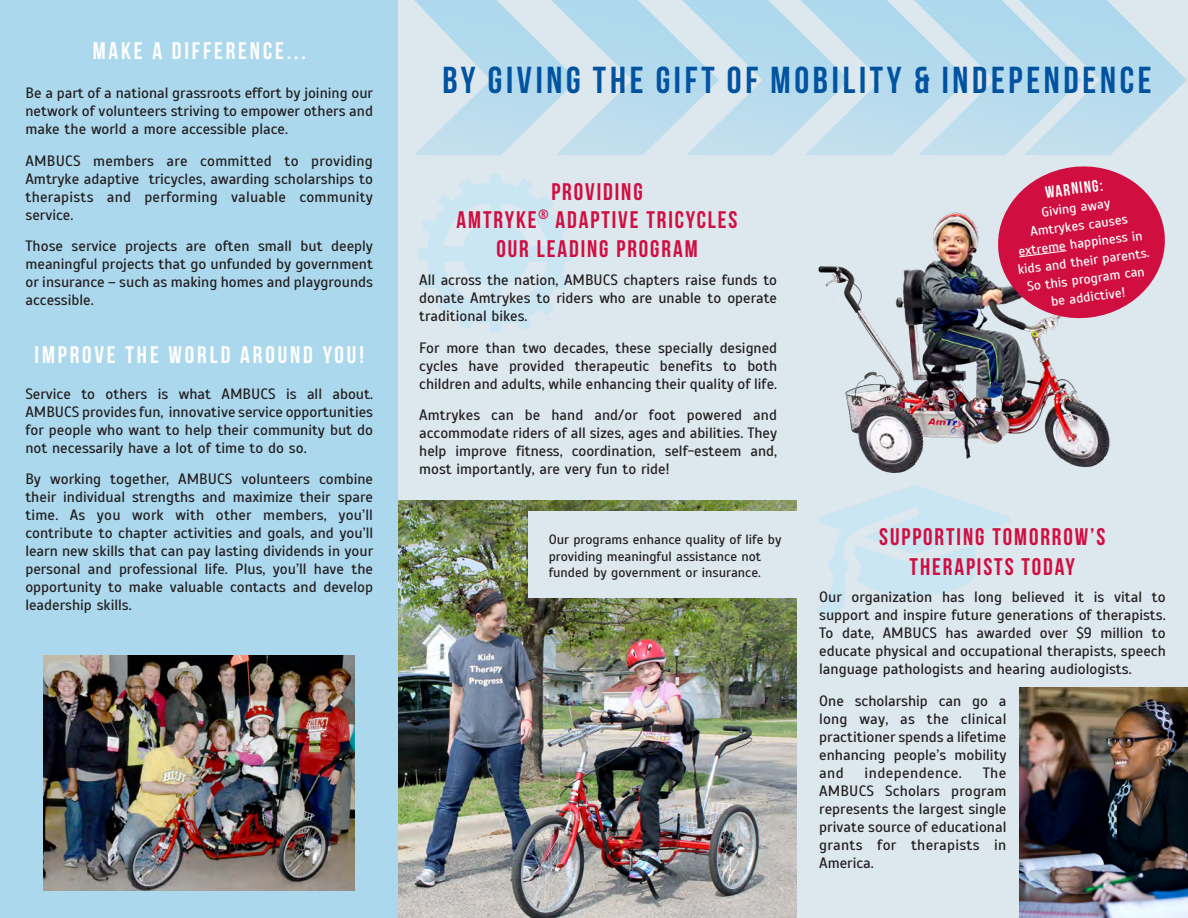
<style>
.page{position:relative;width:1188px;height:918px;background:#fff}
.page>*{position:absolute;margin:0;border:0;box-sizing:border-box;transform-origin:0 0}
.t1{font:37.5px "Bebas Neue";letter-spacing:.1em;color:#0153a0}
.t2{font:24px/28.5px "Bebas Neue";letter-spacing:.08em;color:#d10e40;text-align:center}
.t3{font:24px "Bebas Neue";letter-spacing:.12em;color:#fff}
.t4{font:16.5px "Bebas Neue";color:#fff}
.t5{font:15px/18px "Scada";color:#231f20;text-align:justify}
.t6{font:15px "Scada";letter-spacing:.03em;color:#231f20}
.t7{font:13.5px/16.5px "Scada";color:#231f20}
.t8{font:13.5px/18px "Scada";color:#fff;text-align:center}
</style>
<div class="page">
<div style="left:0;top:0;width:399px;height:918px;background:#acd8ed"></div>
<img style="left:44px;top:655px;width:311px;height:235px">
<div style="left:399px;top:0;width:789px;height:918px;background:#dce7ee"></div>
<svg style="left:418px;top:174px;width:156px;height:158px"></svg>
<svg style="left:816px;top:485px;width:194px;height:134px"></svg>
<img style="left:398px;top:500px;width:398px;height:418px">
<svg style="left:414px;top:0;width:773px;height:155px"></svg>
<img style="left:818px;top:212px;width:292px;height:261px">
<div style="left:528px;top:511px;width:269px;height:86px;background:#dce7ee"></div>
<img style="left:1020px;top:688px;width:168px;height:230px">
<svg style="left:993px;top:166px;width:172px;height:157px"></svg>
<p class="t3" style="left:93px;top:37px;width:215px">MAKE A DIFFERENCE...</p>
<p class="t5" style="left:25px;top:85px;width:349px">Be a part of a national grassroots effort by joining our network of volunteers striving to empower others and make the world a more accessible place.</p>
<p class="t5" style="left:25px;top:152px;width:349px">AMBUCS members are committed to providing Amtryke adaptive tricycles, awarding scholarships to therapists and performing valuable community service.</p>
<p class="t5" style="left:25px;top:238px;width:349px">Those service projects are often small but deeply meaningful projects that go unfunded by government or insurance – such as making homes and playgrounds accessible.</p>
<p class="t3" style="left:35px;top:341px;width:331px">IMPROVE THE WORLD AROUND YOU!</p>
<p class="t5" style="left:25px;top:385px;width:349px">Service to others is what AMBUCS is all about.<br>AMBUCS provides fun, innovative service opportunities for people who want to help their community but do not necessarily have a lot of time to do so.</p>
<p class="t5" style="left:25px;top:470px;width:349px">By working together, AMBUCS volunteers combine their individual strengths and maximize their spare time. As you work with other members, you’ll contribute to chapter activities and goals, and you’ll learn new skills that can pay lasting dividends in your personal and professional life. Plus, you’ll have the opportunity to make valuable contacts and develop leadership skills.</p>
<p class="t1" style="left:442px;top:60px;width:711px">BY GIVING THE GIFT OF MOBILITY &amp; INDEPENDENCE</p>
<p class="t2" style="left:457px;top:177px;width:282px">PROVIDING<br>AMTRYKE<sup>®</sup> ADAPTIVE TRICYCLES<br>OUR LEADING PROGRAM</p>
<p class="t5" style="left:419px;top:271px;width:359px">All across the nation, AMBUCS chapters raise funds to donate Amtrykes to riders who are unable to operate traditional bikes.</p>
<p class="t5" style="left:419px;top:339px;width:359px">For more than two decades, these specially designed cycles have provided therapeutic benefits to both children and adults, while enhancing their quality of life.</p>
<p class="t5" style="left:419px;top:406px;width:359px">Amtrykes can be hand and/or foot powered and accommodate riders of all sizes, ages and abilities. They help improve fitness, coordination, self-esteem and, most importantly, are very fun to ride!</p>
<p class="t7" style="left:549px;top:531px;width:234px">Our programs enhance quality of life by providing meaningful assistance not funded by government or insurance.</p>
<p class="t4" style="left:1044px;top:183px;width:60px;rotate:-7deg">WARNING:</p>
<p class="t8" style="left:1010px;top:207px;width:134px;rotate:-7deg">Giving away<br>Amtrykes causes extreme happiness in kids and their parents.<br>So this program can be addictive!</p>
<p class="t2" style="left:879px;top:521px;width:228px;line-height:30px">SUPPORTING TOMORROW’S<br>THERAPISTS TODAY</p>
<p class="t5" style="left:819px;top:588px;width:348px">Our organization has long believed it is vital to support and inspire future generations of therapists.<br>To date, AMBUCS has awarded over $9 million to educate physical and occupational therapists, speech language pathologists and hearing audiologists.</p>
<p class="t5" style="left:819px;top:692px;width:189px">One scholarship can go a long way, as the clinical practitioner spends a lifetime enhancing people’s mobility and</p>
<p class="t5" style="left:819px;top:764px;width:189px;text-indent:163px">The AMBUCS Scholars program represents the largest single private source of educational grants for therapists in America.</p>
<p class="t6" style="left:865px;top:764px;width:99px">independence.</p>
</div>
